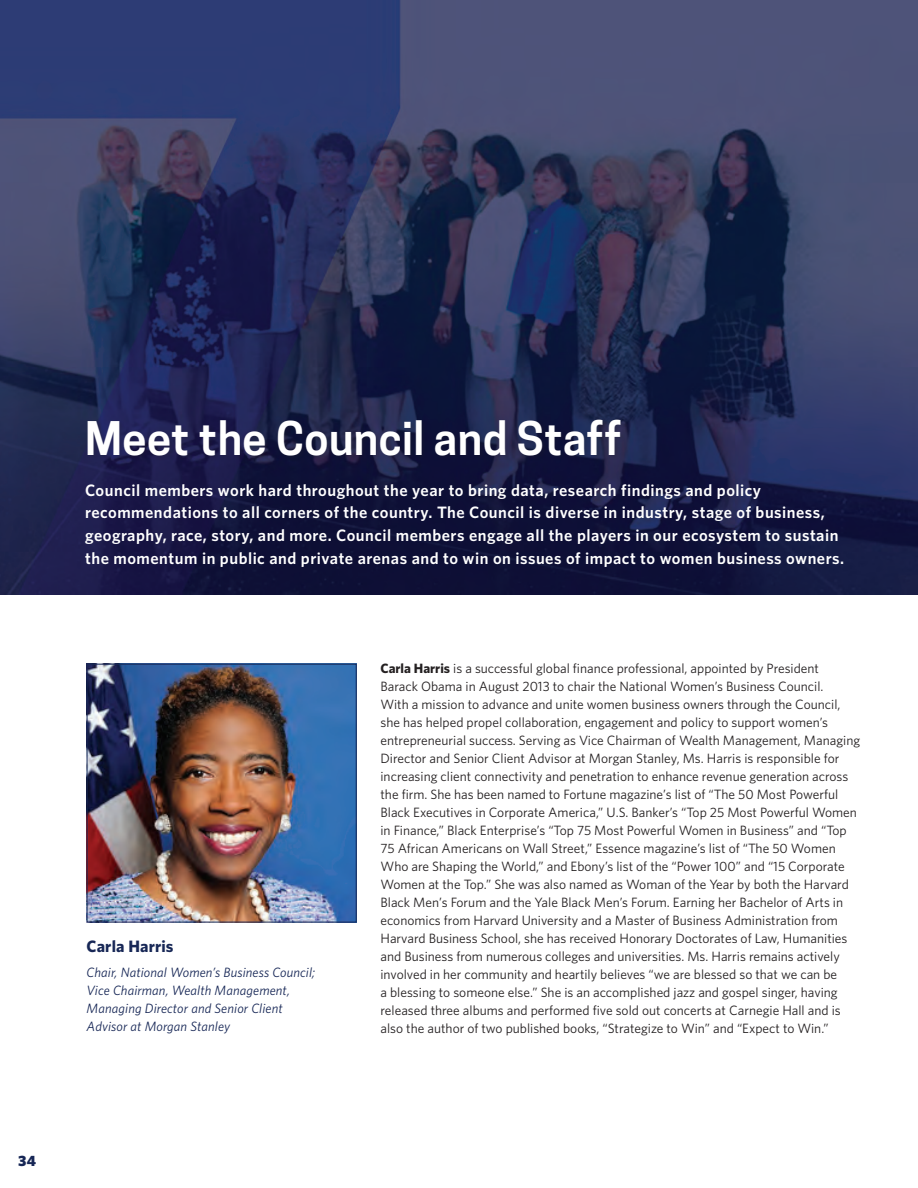
<style>
.page{position:relative;width:918px;height:1188px;background:#fff}
.page>*{position:absolute;margin:0;border:0;box-sizing:border-box;transform-origin:0 0}
.Subhead3{font:600 43.5px "Cooper Hewitt";letter-spacing:.01em;color:#fff}
.t1{font:600 16.5px/22.5px "Whitney";letter-spacing:.03em;color:#fff}
.t2{font:700 16.5px "Whitney";letter-spacing:.01em;color:#172756}
.t3{font:900 15px "Whitney";color:#172756}
.t4{font:13.5px/18px "Whitney";color:#231f20}
.t5{font:italic 13.5px/18px "Whitney";letter-spacing:.01em;color:#172756}
.s1{font-weight:700}
</style>
<div class="page">
<img style="left:0;top:0;width:918px;height:594px">
<div style="left:87px;top:418px;width:539px;height:44px;background:#231f20;opacity:.2"></div>
<img style="left:89px;top:666px;width:266px;height:255px">
<div style="left:87px;top:664px;width:270px;height:259px;border:1px solid #172756"></div>
<p class="t3" style="left:18px;top:1152px;width:19px">34</p>
<p class="Subhead3" style="left:85px;top:413px;width:538px">Meet the Council and Staff</p>
<p class="t1" style="left:85px;top:479px;width:761px">Council members work hard throughout the year to bring data, research findings and policy recommendations to all corners of the country. The Council is diverse in industry, stage of business, geography, race, story, and more. Council members engage all the players in our ecosystem to sustain the momentum in public and private arenas and to win on issues of impact to women business owners.</p>
<p class="t2" style="left:87px;top:936px;width:88px">Carla Harris</p>
<p class="t5" style="left:87px;top:963px;width:230px">Chair, National Women’s Business Council; Vice Chairman, Wealth Management, Managing Director and Senior Client Advisor at Morgan Stanley</p>
<p class="t4" style="left:381px;top:659px;width:481px"><span class="s1">Carla Harris</span> is a successful global finance professional, appointed by President<br>Barack Obama in August 2013 to chair the National Women’s Business Council.<br>With a mission to advance and unite women business owners through the Council, she has helped propel collaboration, engagement and policy to support women’s entrepreneurial success. Serving as Vice Chairman of Wealth Management, Managing Director and Senior Client Advisor at Morgan Stanley, Ms. Harris is responsible for increasing client connectivity and penetration to enhance revenue generation across the firm. She has been named to Fortune magazine’s list of “The 50 Most Powerful Black Executives in Corporate America,” U.S. Banker’s “Top 25 Most Powerful Women in Finance,” Black Enterprise’s “Top 75 Most Powerful Women in Business” and “Top 75 African Americans on Wall Street,” Essence magazine’s list of “The 50 Women Who are Shaping the World,” and Ebony’s list of the “Power 100” and “15 Corporate Women at the Top.” She was also named as Woman of the Year by both the Harvard Black Men’s Forum and the Yale Black Men’s Forum. Earning her Bachelor of Arts in economics from Harvard University and a Master of Business Administration from Harvard Business School, she has received Honorary Doctorates of Law, Humanities and Business from numerous colleges and universities. Ms. Harris remains actively involved in her community and heartily believes “we are blessed so that we can be<br>a blessing to someone else.” She is an accomplished jazz and gospel singer, having released three albums and performed five sold out concerts at Carnegie Hall and is also the author of two published books, “Strategize to Win” and “Expect to Win.”</p>
</div>
